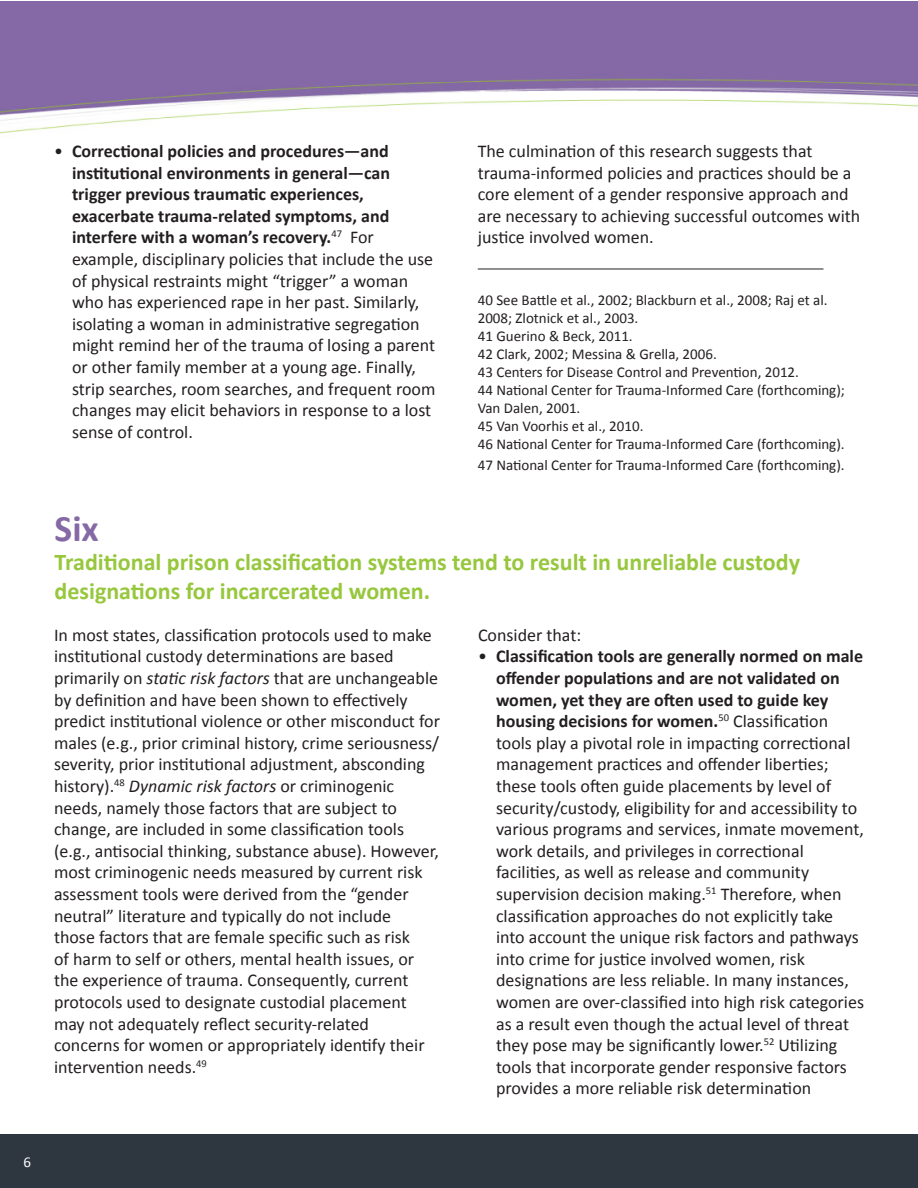
<style>
.page{position:relative;width:918px;height:1188px;background:#fff}
.page>*{position:absolute;margin:0;border:0;box-sizing:border-box;transform-origin:0 0}
.t1{font:700 37.5px "Calibri";color:#8569a6}
.HeaderGreen{font:700 24px "Calibri";color:#97c73d}
.Bullets{font:18px/21.6px "Calibri";color:#231f20}
.Body{font:18px/21.6px "Calibri";color:#231f20}
.Body-2{font:15px/18px "Calibri";color:#231f20}
.Page_Numbers{font:15px "Calibri";color:#fff}
.s1{font-weight:700}
.s2{font-style:italic}
</style>
<div class="page">
<img style="left:0;top:1px;width:918px;height:133px">
<div style="left:0;top:1134px;width:918px;height:54px;background:#2e3640"></div>
<hr style="left:478px;top:269px;width:346px;height:1px;background:#231f20">
<p class="Page_Numbers" style="left:23px;top:1152px;width:9px">6</p>
<p class="Bullets" style="left:72px;top:140px;width:365px;text-indent:-18px">• <span class="s1">Correctional policies and procedures—and institutional environments in general—can trigger previous traumatic experiences, exacerbate trauma-related symptoms, and interfere with a woman’s recovery.</span><sup>47</sup> For example, disciplinary policies that include the use of physical restraints might “trigger” a woman who has experienced rape in her past. Similarly, isolating a woman in administrative segregation might remind her of the trauma of losing a parent or other family member at a young age. Finally, strip searches, room searches, and frequent room changes may elicit behaviors in response to a lost sense of control.</p>
<p class="Body" style="left:478px;top:140px;width:384px">The culmination of this research suggests that trauma-informed policies and practices should be a core element of a gender responsive approach and are necessary to achieving successful outcomes with justice involved women.</p>
<p class="Body-2" style="left:478px;top:291px;width:351px">40 See Battle et al., 2002; Blackburn et al., 2008; Raj et al.<br>2008; Zlotnick et al., 2003.</p>
<p class="Body-2" style="left:478px;top:327px;width:157px">41 Guerino &amp; Beck, 2011.</p>
<p class="Body-2" style="left:478px;top:345px;width:241px">42 Clark, 2002; Messina &amp; Grella, 2006.</p>
<p class="Body-2" style="left:478px;top:363px;width:323px">43 Centers for Disease Control and Prevention, 2012.</p>
<p class="Body-2" style="left:478px;top:381px;width:369px">44 National Center for Trauma-Informed Care (forthcoming);<br>Van Dalen, 2001.</p>
<p class="Body-2" style="left:478px;top:417px;width:167px">45 Van Voorhis et al., 2010.</p>
<p class="Body-2" style="left:478px;top:435px;width:368px">46 National Center for Trauma-Informed Care (forthcoming).</p>
<p class="Body-2" style="left:478px;top:456px;width:368px">47 National Center for Trauma-Informed Care (forthcoming).</p>
<p class="t1" style="left:55px;top:505px;width:46px">Six</p>
<p class="HeaderGreen" style="left:55px;top:547px;width:747px">Traditional prison classification systems tend to result in unreliable custody</p>
<p class="HeaderGreen" style="left:55px;top:576px;width:377px">designations for incarcerated women.</p>
<p class="Body" style="left:54px;top:624px;width:388px">In most states, classification protocols used to make institutional custody determinations are based primarily on <span class="s2">static risk factors</span> that are unchangeable by definition and have been shown to effectively predict institutional violence or other misconduct for males (e.g., prior criminal history, crime seriousness/ severity, prior institutional adjustment, absconding history).<sup>48</sup> <span class="s2">Dynamic risk factors</span> or criminogenic needs, namely those factors that are subject to change, are included in some classification tools (e.g., antisocial thinking, substance abuse). However, most criminogenic needs measured by current risk assessment tools were derived from the “gender neutral” literature and typically do not include<br>those factors that are female specific such as risk<br>of harm to self or others, mental health issues, or the experience of trauma. Consequently, current protocols used to designate custodial placement may not adequately reflect security-related<br>concerns for women or appropriately identify their intervention needs.<sup>49</sup></p>
<p class="Body" style="left:478px;top:624px;width:105px">Consider that:</p>
<p class="Bullets" style="left:496px;top:646px;width:369px;text-indent:-18px">• <span class="s1">Classification tools are generally normed on male offender populations and are not validated on women, yet they are often used to guide key housing decisions for women.</span><sup>50</sup> Classification tools play a pivotal role in impacting correctional management practices and offender liberties; these tools often guide placements by level of security/custody, eligibility for and accessibility to various programs and services, inmate movement, work details, and privileges in correctional facilities, as well as release and community supervision decision making.<sup>51</sup> Therefore, when classification approaches do not explicitly take into account the unique risk factors and pathways into crime for justice involved women, risk designations are less reliable. In many instances, women are over-classified into high risk categories as a result even though the actual level of threat they pose may be significantly lower.<sup>52</sup> Utilizing tools that incorporate gender responsive factors provides a more reliable risk determination</p>
</div>
